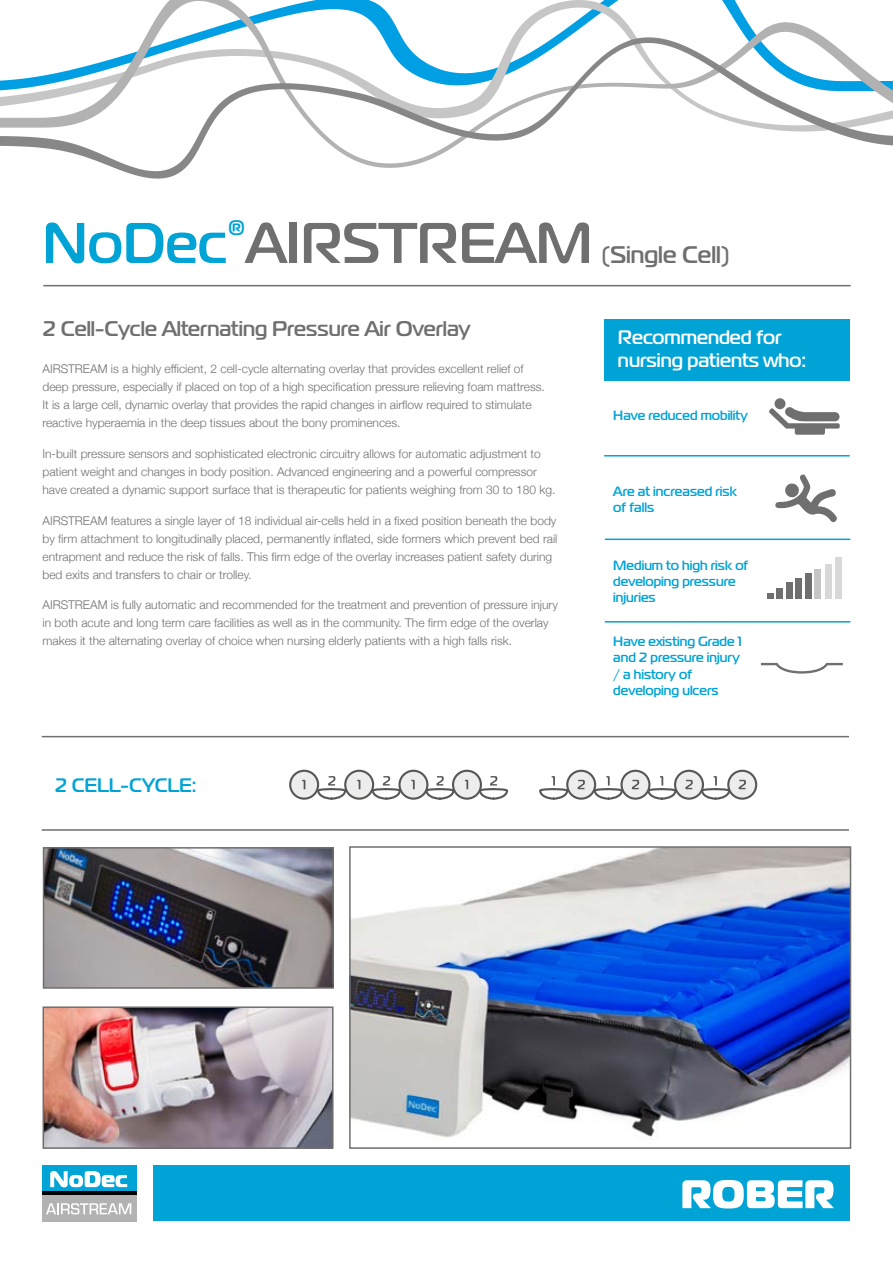
<style>
.page{position:relative;width:893px;height:1263px;background:#fff}
.page>*{position:absolute;margin:0;border:0;box-sizing:border-box;transform-origin:0 0}
.t1{font:700 57.15px "Magistral C";color:#706f6f}
.t2{font:700 24px "Magistral C";color:#706f6f}
.t3{font:700 21.3px "Magistral C";color:#706f6f}
.t4{font:700 19.5px/22.5px "Magistral C";color:#fff}
.t5{font:700 19.5px "Magistral C";color:#00a3d5}
.t6{font:700 13.5px/16.2px "Magistral C";color:#00a3d5}
.t7{font:700 13.35px/16px "Magistral C";color:#00a3d5}
.t8{font:300 12px/18px "Helvetica Neue";color:#706f6f}
.s1{color:#00a3d5}
</style>
<div class="page">
<img style="left:46px;top:850px;width:285px;height:136px">
<div style="left:43px;top:847px;width:291px;height:142px;border:2px solid #706f6f"></div>
<img style="left:46px;top:1009px;width:285px;height:137px">
<div style="left:43px;top:1006px;width:291px;height:143px;border:2px solid #706f6f"></div>
<img style="left:352px;top:849px;width:496px;height:289px">
<div style="left:349px;top:846px;width:502px;height:303px;border:2px solid #706f6f"></div>
<div style="left:153px;top:1165px;width:697px;height:56px;background:#00a3d5"></div>
<svg style="left:682px;top:1180px;width:152px;height:28px"></svg>
<svg style="left:145px;top:0;width:678px;height:37px"></svg>
<svg style="left:0;top:37px;width:893px;height:142px"></svg>
<div style="left:786px;top:582px;width:7px;height:17px;background:#706f6f"></div>
<div style="left:776px;top:588px;width:7px;height:11px;background:#706f6f"></div>
<div style="left:767px;top:593px;width:7px;height:6px;background:#706f6f"></div>
<div style="left:795px;top:578px;width:7px;height:21px;background:#706f6f"></div>
<div style="left:805px;top:573px;width:7px;height:26px;background:#706f6f"></div>
<div style="left:814px;top:569px;width:7px;height:30px;background:#c6c6c6"></div>
<div style="left:824px;top:564px;width:7px;height:35px;background:#d8d8d8"></div>
<div style="left:835px;top:558px;width:7px;height:41px;background:#d8d8d8"></div>
<hr style="left:605px;top:621px;width:245px;height:1px;background:#00a3d5">
<hr style="left:605px;top:539px;width:245px;height:1px;background:#00a3d5">
<div style="left:774px;top:398px;width:11px;height:11px;background:#706f6f;border-radius:50%"></div>
<svg style="left:769px;top:407px;width:71px;height:22px"></svg>
<div style="left:795px;top:424px;width:30px;height:11px;background:#706f6f;border-radius:2px"></div>
<svg style="left:761px;top:663px;width:82px;height:11px"></svg>
<div style="left:604px;top:319px;width:246px;height:62px;background:#00a3d5"></div>
<hr style="left:604px;top:455px;width:246px;height:1px;background:#00a3d5">
<hr style="left:43px;top:285px;width:808px;height:1px;background:#706f6f">
<svg style="left:775px;top:474px;width:62px;height:49px"></svg>
<div style="left:43px;top:1193px;width:94px;height:28px;background:#b3b2b2"></div>
<div style="left:43px;top:1165px;width:94px;height:28px;background:#00a3d5"></div>
<svg style="left:50px;top:1171px;width:78px;height:16px"></svg>
<svg style="left:46px;top:1203px;width:85px;height:11px"></svg>
<hr style="left:43px;top:1191px;width:94px;height:4px;background:#000">
<hr style="left:42px;top:829px;width:807px;height:2px;background:#706f6f">
<hr style="left:42px;top:736px;width:807px;height:1px;background:#706f6f">
<div style="left:290px;top:771px;width:28px;height:28px;background:#ededed;border-radius:50%"></div>
<div style="left:289px;top:770px;width:30px;height:30px;border:2px solid #575756;border-radius:50%"></div>
<svg style="left:302px;top:780px;width:3px;height:9px"></svg>
<svg style="left:316px;top:735px;width:31px;height:65px"></svg>
<svg style="left:371px;top:735px;width:31px;height:65px"></svg>
<svg style="left:424px;top:735px;width:32px;height:65px"></svg>
<svg style="left:478px;top:735px;width:31px;height:65px"></svg>
<div style="left:345px;top:771px;width:28px;height:28px;background:#ededed;border-radius:50%"></div>
<div style="left:344px;top:770px;width:30px;height:30px;border:2px solid #575756;border-radius:50%"></div>
<svg style="left:357px;top:780px;width:3px;height:9px"></svg>
<div style="left:399px;top:771px;width:28px;height:28px;background:#ededed;border-radius:50%"></div>
<div style="left:398px;top:770px;width:30px;height:30px;border:2px solid #575756;border-radius:50%"></div>
<svg style="left:411px;top:780px;width:4px;height:9px"></svg>
<div style="left:453px;top:771px;width:28px;height:28px;background:#ededed;border-radius:50%"></div>
<div style="left:452px;top:770px;width:30px;height:30px;border:2px solid #575756;border-radius:50%"></div>
<svg style="left:465px;top:780px;width:3px;height:9px"></svg>
<svg style="left:538px;top:735px;width:31px;height:65px"></svg>
<svg style="left:593px;top:735px;width:31px;height:65px"></svg>
<svg style="left:646px;top:735px;width:32px;height:65px"></svg>
<svg style="left:700px;top:735px;width:31px;height:65px"></svg>
<svg style="left:567px;top:771px;width:28px;height:28px"></svg>
<div style="left:566px;top:770px;width:30px;height:30px;border:2px solid #575756;border-radius:50%"></div>
<svg style="left:577px;top:780px;width:8px;height:9px"></svg>
<svg style="left:621px;top:771px;width:28px;height:28px"></svg>
<div style="left:620px;top:770px;width:30px;height:30px;border:2px solid #575756;border-radius:50%"></div>
<svg style="left:632px;top:780px;width:7px;height:9px"></svg>
<svg style="left:675px;top:771px;width:28px;height:28px"></svg>
<div style="left:674px;top:770px;width:30px;height:30px;border:2px solid #575756;border-radius:50%"></div>
<svg style="left:685px;top:780px;width:8px;height:9px"></svg>
<svg style="left:728px;top:771px;width:28px;height:28px"></svg>
<div style="left:727px;top:770px;width:30px;height:30px;border:2px solid #575756;border-radius:50%"></div>
<svg style="left:739px;top:780px;width:7px;height:9px"></svg>
<h1 class="t1" style="left:43px;top:209px;width:551px"><span class="s1">NoDec</span><sup>®</sup>AIRSTREAM</h1>
<h2 class="t2" style="left:601px;top:240px;width:130px">(Single Cell)</h2>
<h3 class="t3" style="left:43px;top:316px;width:429px">2 Cell-Cycle Alternating Pressure Air Overlay</h3>
<p class="t8" style="left:43px;top:359px;width:504px">AIRSTREAM is a highly efficient, 2 cell-cycle alternating overlay that provides excellent relief of deep pressure, especially if placed on top of a high specification pressure relieving foam mattress.<br>It is a large cell, dynamic overlay that provides the rapid changes in airflow required to stimulate reactive hyperaemia in the deep tissues about the bony prominences.</p>
<p class="t8" style="left:43px;top:444px;width:515px">In-built pressure sensors and sophisticated electronic circuitry allows for automatic adjustment to patient weight and changes in body position. Advanced engineering and a powerful compressor have created a dynamic support surface that is therapeutic for patients weighing from 30 to 180 kg.</p>
<p class="t8" style="left:43px;top:510px;width:516px">AIRSTREAM features a single layer of 18 individual air-cells held in a fixed position beneath the body by firm attachment to longitudinally placed, permanently inflated, side formers which prevent bed rail entrapment and reduce the risk of falls. This firm edge of the overlay increases patient safety during bed exits and transfers to chair or trolley.</p>
<p class="t8" style="left:43px;top:595px;width:517px">AIRSTREAM is fully automatic and recommended for the treatment and prevention of pressure injury in both acute and long term care facilities as well as in the community. The firm edge of the overlay makes it the alternating overlay of choice when nursing elderly patients with a high falls risk.</p>
<h3 class="t4" style="left:618px;top:326px;width:190px">Recommended for nursing patients who:</h3>
<p class="t7" style="left:613px;top:407px;width:136px">Have reduced mobility</p>
<p class="t6" style="left:613px;top:483px;width:125px">Are at increased risk of falls</p>
<p class="t7" style="left:613px;top:557px;width:137px">Medium to high risk of developing pressure injuries</p>
<p class="t7" style="left:613px;top:633px;width:130px">Have existing Grade 1 and 2 pressure injury / a history of developing ulcers</p>
<h3 class="t5" style="left:55px;top:773px;width:143px">2 CELL-CYCLE:</h3>
</div>
